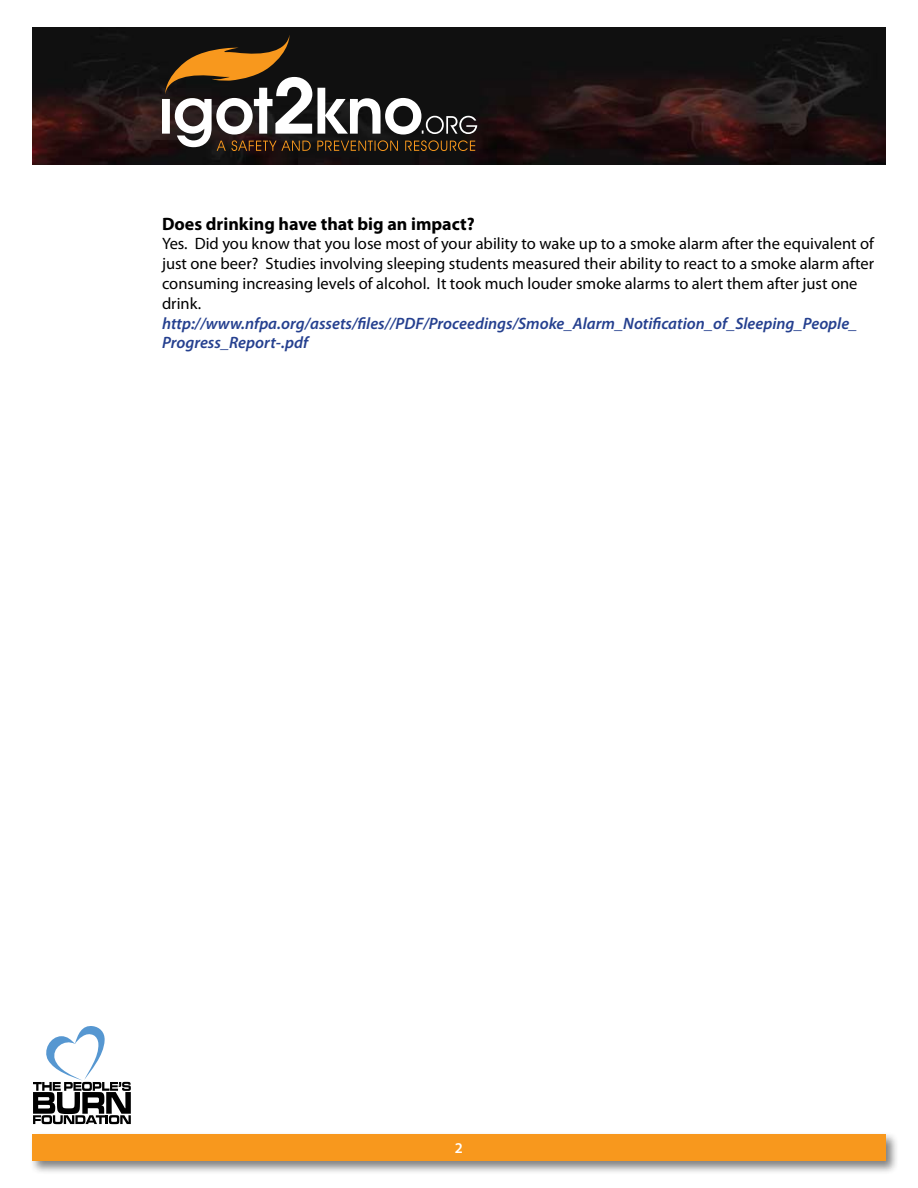
<style>
.page{position:relative;width:918px;height:1188px;background:#fff}
.page>*{position:absolute;margin:0;border:0;box-sizing:border-box;transform-origin:0 0}
.t1{font:700 18px "Myriad Pro";color:#000}
.t2{font:16.5px/19.8px "Myriad Pro";color:#000}
.t3{font:italic 600 16.5px/19.8px "Myriad Pro";color:#25408f}
.t4{font:600 15px "Myriad Pro";color:#fff}
</style>
<div class="page">
<div style="left:29px;top:1131px;width:870px;height:44px;background:#000;opacity:.5"></div>
<div style="left:32px;top:1134px;width:854px;height:27px;background:#f8981d"></div>
<svg style="left:33px;top:1026px;width:98px;height:98px"></svg>
<img style="left:32px;top:27px;width:854px;height:137px">
<svg style="left:162px;top:35px;width:315px;height:116px;background:#4d4439"></svg>
<p class="t1" style="left:162px;top:212px;width:314px">Does drinking have that big an impact?</p>
<p class="t2" style="left:162px;top:234px;width:714px">Yes. Did you know that you lose most of your ability to wake up to a smoke alarm after the equivalent of just one beer? Studies involving sleeping students measured their ability to react to a smoke alarm after consuming increasing levels of alcohol. It took much louder smoke alarms to alert them after just one drink.</p>
<p class="t3" style="left:162px;top:313px;width:697px">http://www.nfpa.org/assets/files//PDF/Proceedings/Smoke_Alarm_Notification_of_Sleeping_People_<br>Progress_Report-.pdf</p>
<p class="t4" style="left:455px;top:1138px;width:10px">2</p>
</div>
